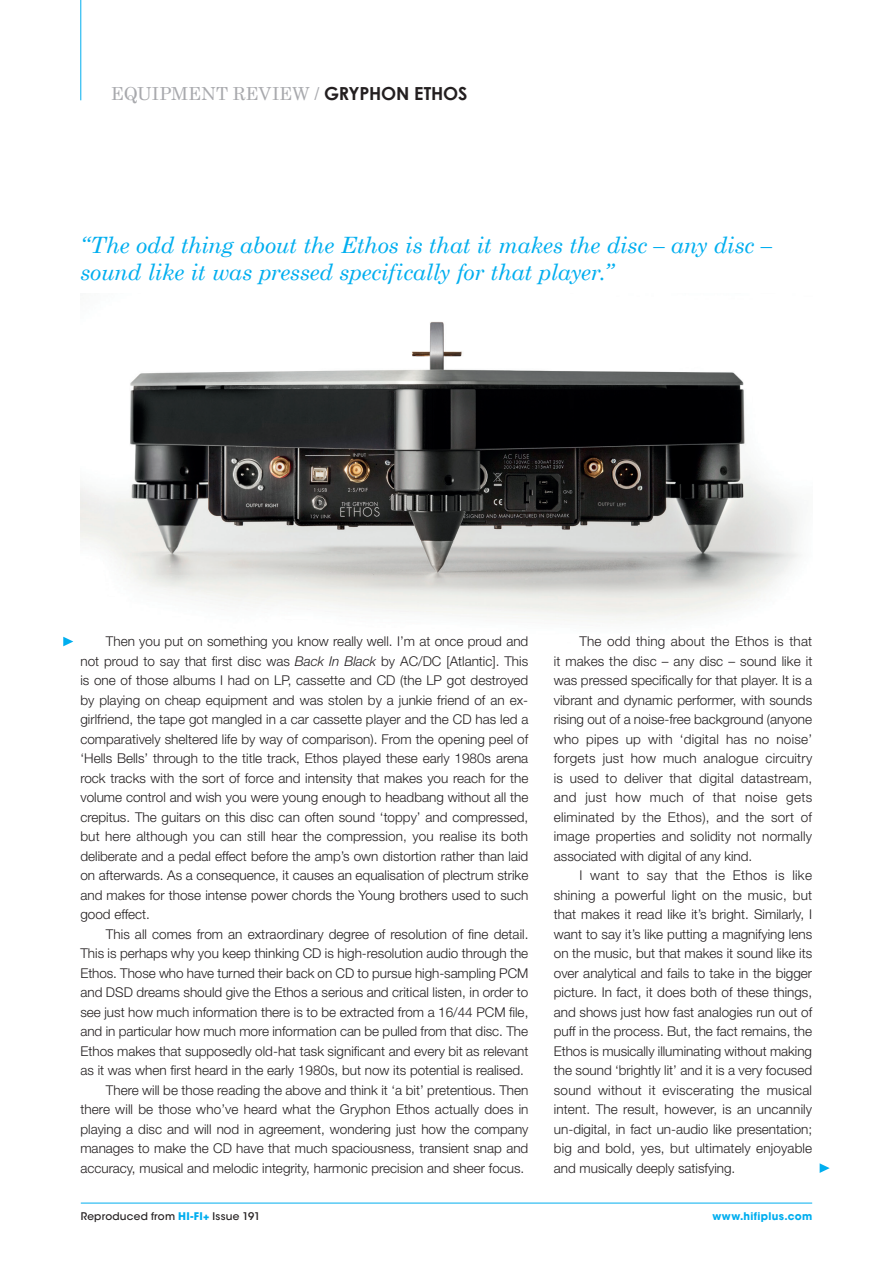
<style>
.page{position:relative;width:893px;height:1263px;background:#fff}
.page>*{position:absolute;margin:0;border:0;box-sizing:border-box;transform-origin:0 0}
.t1{font:italic 22.5px/27px "Century Schoolbook";letter-spacing:-.01em;color:#00aeef}
.t2{font:18px "Century Schoolbook";letter-spacing:-.005em;color:#a8a9ad}
.t3{font:300 13.5px/19.5px "Helvetica Neue LT Std";color:#231f20;text-align:justify}
.t4{font:500 10.5px "ITC Avant Garde Std";letter-spacing:.02em;color:#231f20}
.t5{font:700 10.5px "ITC Avant Garde Std";letter-spacing:.03em;color:#00aeef}
.s1{font-family:"Century Gothic";font-weight:700;color:#231f20}
.s2{font-style:italic}
.s3{font-weight:700;color:#00aeef}
</style>
<div class="page">
<img style="left:80px;top:322px;width:719px;height:300px">
<svg style="left:63px;top:637px;width:10px;height:9px"></svg>
<svg style="left:820px;top:1163px;width:10px;height:10px"></svg>
<hr style="left:80px;top:0;width:1px;height:100px;background:#00aeef">
<hr style="left:81px;top:1203px;width:731px;height:1px;background:#00aeef">
<h2 class="t2" style="left:111px;top:83px;width:358px">EQUIPMENT REVIEW / <span class="s1">GRYPHON ETHOS</span></h2>
<h1 class="t1" style="left:80px;top:231px;width:693px">“The odd thing about the Ethos is that it makes the disc – any disc – sound like it was pressed specifically for that player.”</h1>
<p class="t3" style="left:80px;top:631px;width:449px;text-indent:26px">Then you put on something you know really well. I’m at once proud and not proud to say that first disc was <span class="s2">Back In Black</span> by AC/DC [Atlantic]. This is one of those albums I had on LP, cassette and CD (the LP got destroyed by playing on cheap equipment and was stolen by a junkie friend of an ex&shy;girlfriend, the tape got mangled in a car cassette player and the CD has led a comparatively sheltered life by way of comparison). From the opening peel of ‘Hells Bells’ through to the title track, Ethos played these early 1980s arena rock tracks with the sort of force and intensity that makes you reach for the volume control and wish you were young enough to headbang without all the crepitus. The guitars on this disc can often sound ‘toppy’ and compressed, but here although you can still hear the compression, you realise its both deliberate and a pedal effect before the amp’s own distortion rather than laid on afterwards. As a consequence, it causes an equalisation of plectrum strike and makes for those intense power chords the Young brothers used to such good effect.</p>
<p class="t3" style="left:106px;top:924px;width:424px">This all comes from an extraordinary degree of resolution of fine detail.</p>
<p class="t3" style="left:80px;top:943px;width:449px">This is perhaps why you keep thinking CD is high-resolution audio through the</p>
<p class="t3" style="left:80px;top:963px;width:449px">Ethos. Those who have turned their back on CD to pursue high-sampling PCM</p>
<p class="t3" style="left:80px;top:982px;width:449px">and DSD dreams should give the Ethos a serious and critical listen, in order to</p>
<p class="t3" style="left:80px;top:1002px;width:449px">see just how much information there is to be extracted from a 16/44 PCM file,</p>
<p class="t3" style="left:80px;top:1021px;width:449px">and in particular how much more information can be pulled from that disc. The</p>
<p class="t3" style="left:80px;top:1041px;width:449px">Ethos makes that supposedly old-hat task significant and every bit as relevant</p>
<p class="t3" style="left:80px;top:1060px;width:445px">as it was when first heard in the early 1980s, but now its potential is realised.</p>
<p class="t3" style="left:106px;top:1080px;width:424px">There will be those reading the above and think it ‘a bit’ pretentious. Then</p>
<p class="t3" style="left:80px;top:1099px;width:450px">there will be those who’ve heard what the Gryphon Ethos actually does in</p>
<p class="t3" style="left:80px;top:1119px;width:450px">playing a disc and will nod in agreement, wondering just how the company</p>
<p class="t3" style="left:80px;top:1138px;width:449px">manages to make the CD have that much spaciousness, transient snap and</p>
<p class="t3" style="left:80px;top:1158px;width:445px">accuracy, musical and melodic integrity, harmonic precision and sheer focus.</p>
<p class="t3" style="left:554px;top:631px;width:260px;text-indent:26px">The odd thing about the Ethos is that it makes the disc – any disc – sound like it was pressed specifically for that player. It is a vibrant and dynamic performer, with sounds rising out of a noise-free background (anyone who pipes up with ‘digital has no noise’ forgets just how much analogue circuitry is used to deliver that digital datastream, and just how much of that noise gets eliminated by the Ethos), and the sort of image properties and solidity not normally associated with digital of any kind.</p>
<p class="t3" style="left:554px;top:865px;width:260px;text-indent:26px">I want to say that the Ethos is like shining a powerful light on the music, but that makes it read like it’s bright. Similarly, I want to say it’s like putting a magnifying lens on the music, but that makes it sound like its over analytical and fails to take in the bigger picture. In fact, it does both of these things, and shows just how fast analogies run out of puff in the process. But, the fact remains, the Ethos is musically illuminating without making the sound ‘brightly lit’ and it is a very focused sound without it eviscerating the musical intent. The result, however, is an uncannily un-digital, in fact un-audio like presentation; big and bold, yes, but ultimately enjoyable and musically deeply satisfying.</p>
<p class="t4" style="left:81px;top:1210px;width:181px">Reproduced from <span class="s3">HI-FI+</span> Issue 191</p>
<p class="t5" style="left:712px;top:1210px;width:101px">www.hifiplus.com</p>
</div>
